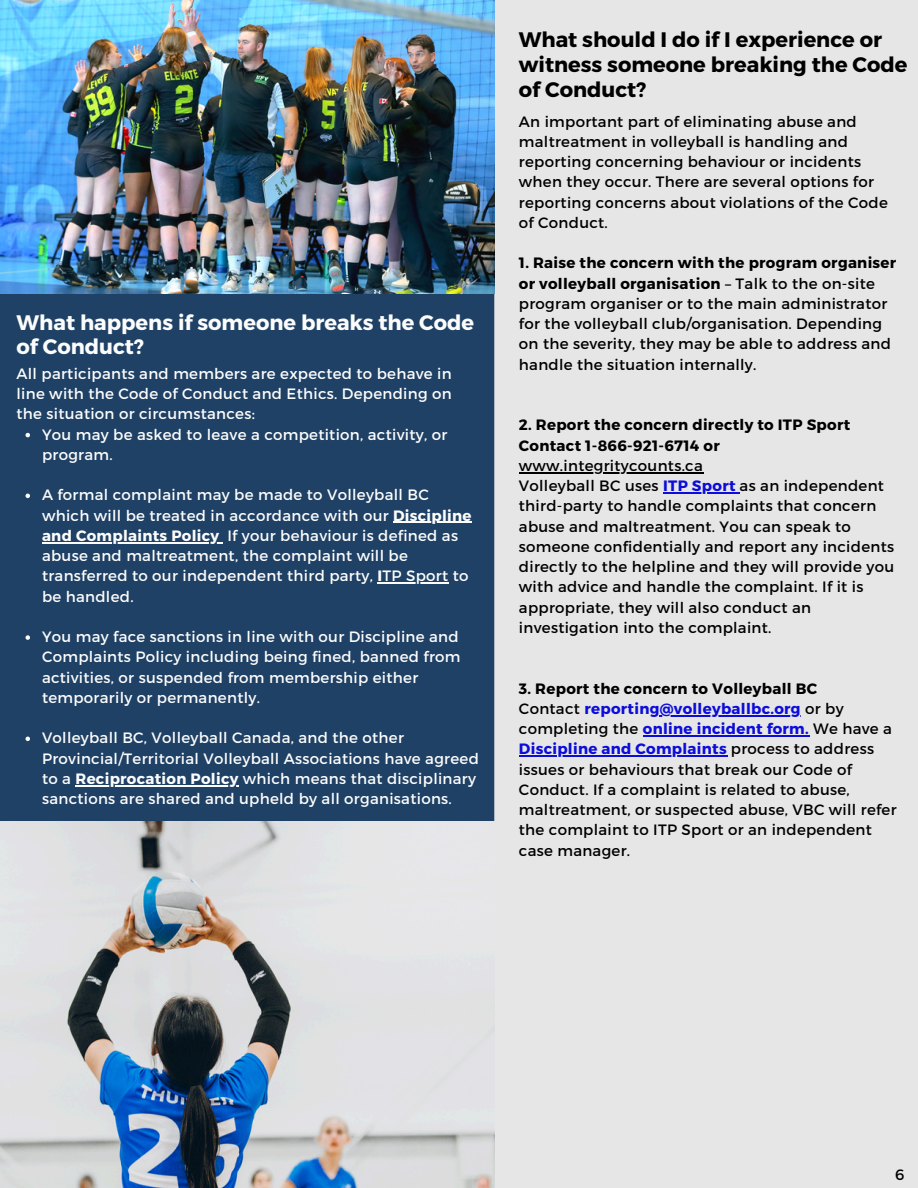
<style>
.page{position:relative;width:918px;height:1188px;background:#fff}
.page>*{position:absolute;margin:0;border:0;box-sizing:border-box;transform-origin:0 0}
.t1{font:700 21px/24.8px "Montserrat";color:#000}
.t2{font:700 21px/24.8px "Montserrat";color:#fcfcfc}
.t3{font:15px/20.2px "Montserrat";letter-spacing:.02em;color:#000}
.t4{font:15px/20.2px "Montserrat";letter-spacing:.02em;color:#fcfcfc}
.t5{font:700 15px "Montserrat";letter-spacing:.02em;color:#000}
.t6{font:700 15px "Montserrat";letter-spacing:.02em;color:#0c0cdb}
.s1{font-weight:700}
.s2{font-weight:700;color:#0c0cdb}
.s3{font-weight:400;color:#000}
</style>
<div class="page">
<div style="left:400px;top:0;width:518px;height:1188px;background:#e6e6e6"></div>
<div style="left:0;top:131px;width:494px;height:1052px;background:#1f4165"></div>
<img style="left:0;top:0;width:494px;height:294px">
<img style="left:0;top:821px;width:495px;height:367px">
<svg style="left:26px;top:433px;width:4px;height:4px"></svg>
<svg style="left:26px;top:494px;width:4px;height:4px"></svg>
<hr style="left:393px;top:522px;width:79px;height:1px;background:#fcfcfc">
<hr style="left:42px;top:542px;width:178px;height:1px;background:#fcfcfc">
<hr style="left:383px;top:582px;width:66px;height:2px;background:#fcfcfc">
<svg style="left:26px;top:635px;width:4px;height:5px"></svg>
<svg style="left:26px;top:737px;width:4px;height:4px"></svg>
<hr style="left:76px;top:785px;width:163px;height:1px;background:#fcfcfc">
<hr style="left:519px;top:472px;width:184px;height:1px;background:#000">
<hr style="left:663px;top:492px;width:77px;height:1px;background:#0c0cdb">
<hr style="left:660px;top:715px;width:141px;height:1px;background:#0c0cdb">
<hr style="left:643px;top:735px;width:166px;height:1px;background:#0c0cdb">
<hr style="left:519px;top:756px;width:208px;height:1px;background:#0c0cdb">
<p class="t2" style="left:17px;top:309px;width:459px">What happens if someone breaks the Code of Conduct?</p>
<p class="t4" style="left:17px;top:363px;width:437px;text-align:justify">All participants and members are expected to behave in line with the Code of Conduct and Ethics. Depending on the situation or circumstances:</p>
<h1 class="t4" style="left:42px;top:423px;width:407px">You may be asked to leave a competition, activity, or program.</h1>
<p class="t4" style="left:42px;top:484px;width:431px">A formal complaint may be made to Volleyball BC which will be treated in accordance with our <span class="s1">Discipline</span></p>
<p class="t4" style="left:42px;top:525px;width:428px"><span class="s1">and Complaints Policy</span> If your behaviour is defined as abuse and maltreatment, the complaint will be transferred to our independent third party, <span class="s1">I</span>TP Sport to</p>
<p class="t4" style="left:42px;top:585px;width:93px">be handled.</p>
<p class="t4" style="left:42px;top:626px;width:420px">You may face sanctions in line with our Discipline and Complaints Policy including being fined, banned from activities, or suspended from membership either temporarily or permanently.</p>
<p class="t4" style="left:42px;top:727px;width:438px">Volleyball BC, Volleyball Canada, and the other<br>Provincial/Territorial Volleyball Associations have agreed to a <span class="s1">Reciprocation Policy</span> which means that disciplinary</p>
<p class="t4" style="left:42px;top:788px;width:411px">sanctions are shared and upheld by all organisations.</p>
<p class="t1" style="left:519px;top:26px;width:390px">What should I do if I experience or witness someone breaking the Code of Conduct?</p>
<p class="t3" style="left:519px;top:110px;width:371px">An important part of eliminating abuse and maltreatment in volleyball is handling and reporting concerning behaviour or incidents when they occur. There are several options for reporting concerns about violations of the Code of Conduct.</p>
<p class="t3" style="left:519px;top:252px;width:379px"><span class="s1">1. Raise the concern with the program organiser or volleyball organisation</span> – Talk to the on-site program organiser or to the main administrator for the volleyball club/organisation. Depending on the severity, they may be able to address and handle the situation internally.</p>
<p class="t5" style="left:519px;top:415px;width:333px">2. Report the concern directly to ITP Sport</p>
<h1 class="t5" style="left:519px;top:436px;width:202px">Contact 1-866-921-6714 or</h1>
<p class="t3" style="left:519px;top:455px;width:367px">www.integritycounts.ca<br>Volleyball BC uses <span class="s2">ITP Sport</span> as an independent</p>
<p class="t3" style="left:519px;top:495px;width:377px">third-party to handle complaints that concern abuse and maltreatment. You can speak to someone confidentially and report any incidents directly to the helpline and they will provide you with advice and handle the complaint. If it is appropriate, they will also conduct an investigation into the complaint.</p>
<p class="t5" style="left:519px;top:679px;width:300px">3. Report the concern to Volleyball BC</p>
<p class="t6" style="left:519px;top:699px;width:326px"><span class="s3">Contact</span> reporting@volleyballbc.org <span class="s3">or by</span></p>
<p class="t3" style="left:519px;top:718px;width:375px">completing the <span class="s2">online incident form.</span> We have a</p>
<p class="t3" style="left:519px;top:738px;width:379px"><span class="s2">Discipline and Complaints</span> process to address issues or behaviours that break our Code of Conduct. If a complaint is related to abuse, maltreatment, or suspected abuse, VBC will refer the complaint to ITP Sport or an independent case manager.</p>
<p class="t3" style="left:895px;top:1164px;width:11px">6</p>
</div>
